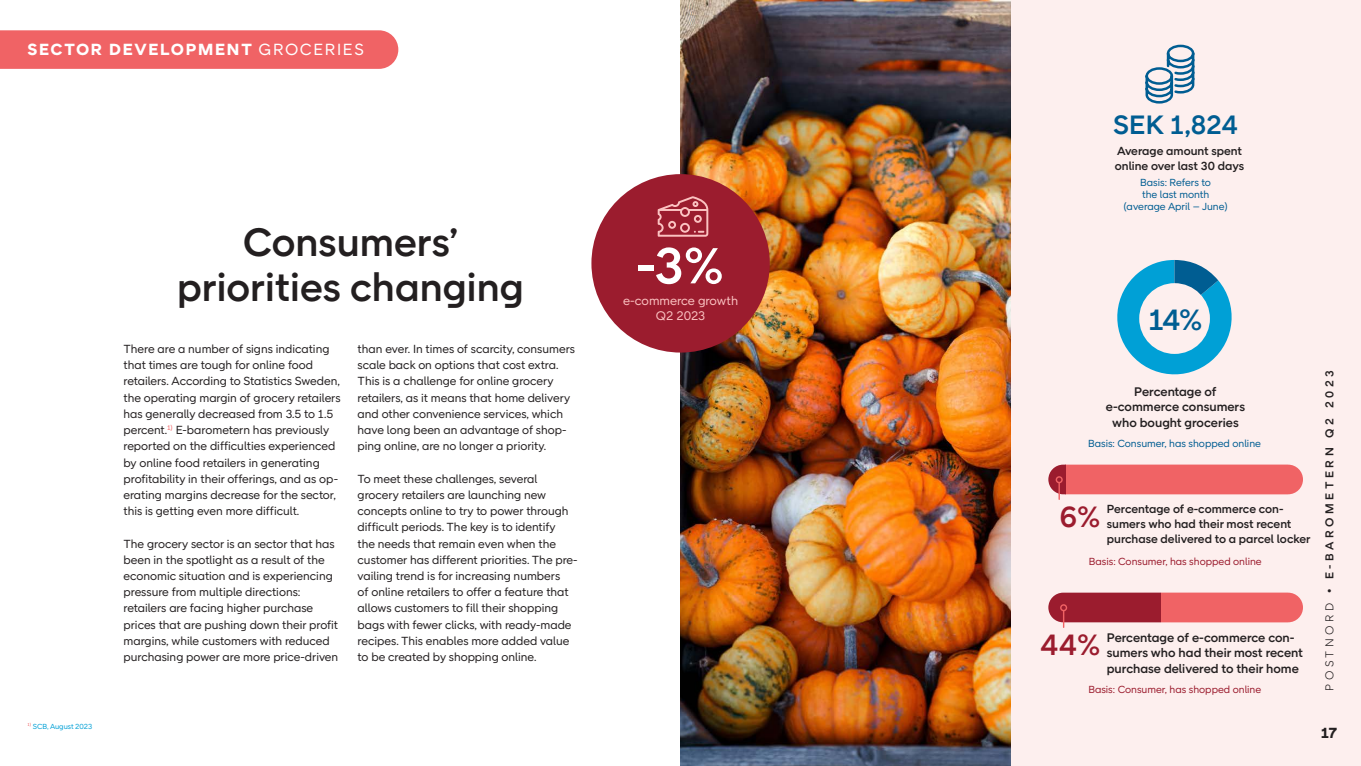
<style>
.page{position:relative;width:1361px;height:766px;background:#fff}
.page>*{position:absolute;margin:0;border:0;box-sizing:border-box;transform-origin:0 0}
.t1{font:500 51.75px "Post Nord Sans";color:#fff}
.Rubrik_2{font:500 40.5px/45px "Post Nord Sans";color:#231f20;text-align:center}
.t2{font:500 30px "Post Nord Sans";color:#9b1c2e}
.t3{font:500 30px "Post Nord Sans";color:#005d92}
.t4{font:500 27.15px "Post Nord Sans";letter-spacing:-.005em;color:#005d92}
.Vinjett{font:700 16.5px "Post Nord Sans";letter-spacing:.1em;color:#fff}
.t5{font:700 15px "Post Nord Sans";color:#231f20}
.t6{font:500 12.75px/15.3px "Post Nord Sans";color:#231f20;text-align:center}
.t7{font:12.75px/15.3px "Post Nord Sans";color:#fbc2c1;text-align:center}
.Bröd{font:12px/16.2px "Post Nord Sans";color:#231f20}
.Bröd__inget_indrag{font:500 12px/15px "Post Nord Sans";color:#231f20}
.t8{font:500 11.7px "Post Nord Sans";letter-spacing:.3em;color:#231f20}
.Fakta{font:10.5px/12px "Post Nord Sans";color:#005d92;text-align:center}
.Fakta-2{font:10.5px "Post Nord Sans";color:#9b1c2e}
.Fotnot{font:7.5px "Post Nord Sans";letter-spacing:-.005em;color:#00a0d6}
.s1{font-weight:400}
.s2{font-weight:300}
</style>
<div class="page">
<div style="left:1010px;top:0;width:351px;height:765px;background:#fdefee"></div>
<img style="left:680px;top:0;width:330px;height:765px">
<div style="left:591px;top:174px;width:179px;height:178px;background:#9b1c2e;border-radius:50%"></div>
<div style="left:0;top:30px;width:398px;height:39px;background:#f06365"></div>
<svg style="left:658px;top:196px;width:50px;height:41px"></svg>
<svg style="left:1117px;top:260px;width:115px;height:115px"></svg>
<div style="left:1139px;top:283px;width:71px;height:71px;background:#fdefee;border-radius:50%"></div>
<div style="left:1066px;top:464px;width:237px;height:30px;background:#f06365"></div>
<svg style="left:1048px;top:464px;width:18px;height:30px"></svg>
<svg style="left:1058px;top:483px;width:2px;height:16px"></svg>
<div style="left:1055px;top:476px;width:7px;height:7px;border:1px solid #f06365;border-radius:50%"></div>
<div style="left:1161px;top:592px;width:142px;height:30px;background:#f06365"></div>
<div style="left:1048px;top:592px;width:113px;height:30px;background:#9b1c2e"></div>
<svg style="left:1063px;top:611px;width:1px;height:16px"></svg>
<div style="left:1060px;top:604px;width:7px;height:7px;border:1px solid #f06365;border-radius:50%"></div>
<svg style="left:1145px;top:44px;width:50px;height:60px"></svg>
<p class="Vinjett" style="left:28px;top:40px;width:338px">SECTOR DEVELOPMENT <span class="s1">GROCERIES</span></p>
<p class="Fotnot" style="left:28px;top:721px;width:66px"><sup>1)</sup> SCB, August 2023</p>
<h2 class="Rubrik_2" style="left:177px;top:219px;width:348px">Consumers’ priorities changing</h2>
<p class="Bröd" style="left:123px;top:341px;width:219px">There are a number of signs indicating that times are tough for online food retailers. According to Statistics Sweden, the operating margin of grocery retailers has generally decreased from 3.5 to 1.5 percent.<sup>1)</sup> E-barometern has previously reported on the difficulties experienced by online food retailers in generating profitability in their offerings, and as op&shy;erating margins decrease for the sector, this is getting even more difficult.</p>
<p class="Bröd" style="left:123px;top:535px;width:216px">The grocery sector is an sector that has been in the spotlight as a result of the economic situation and is experiencing pressure from multiple directions: retailers are facing higher purchase prices that are pushing down their profit margins, while customers with reduced purchasing power are more price-driven</p>
<p class="Bröd" style="left:358px;top:341px;width:219px">than ever. In times of scarcity, consumers scale back on options that cost extra.<br>This is a challenge for online grocery retailers, as it means that home delivery and other convenience services, which have long been an advantage of shop&shy;ping online, are no longer a priority.</p>
<p class="Bröd" style="left:358px;top:470px;width:221px">To meet these challenges, several grocery retailers are launching new concepts online to try to power through difficult periods. The key is to identify<br>the needs that remain even when the customer has different priorities. The pre&shy;vailing trend is for increasing numbers<br>of online retailers to offer a feature that allows customers to fill their shopping bags with fewer clicks, with ready-made recipes. This enables more added value to be created by shopping online.</p>
<p class="t1" style="left:636px;top:235px;width:89px">-3%</p>
<p class="t7" style="left:623px;top:292px;width:116px">e-commerce growth<br>Q2 2023</p>
<p class="t4" style="left:1113px;top:108px;width:126px">SEK 1,824</p>
<p class="Bröd__inget_indrag" style="left:1115px;top:143px;width:131px">Average amount spent online over last 30 days</p>
<p class="Fakta" style="left:1123px;top:176px;width:106px">Basis: Refers to<br>the last month (average April – June)</p>
<p class="t3" style="left:1148px;top:302px;width:56px">14%</p>
<p class="t6" style="left:1106px;top:384px;width:141px">Percentage of e-commerce consumers who bought groceries</p>
<p class="Fakta" style="left:1088px;top:438px;width:174px">Basis: Consumer, has shopped online</p>
<p class="Bröd__inget_indrag" style="left:1107px;top:501px;width:205px">Percentage of e-commerce con&shy;sumers who had their most recent purchase delivered to a parcel locker</p>
<p class="t2" style="left:1059px;top:499px;width:42px">6%</p>
<p class="Fakta-2" style="left:1089px;top:555px;width:174px">Basis: Consumer, has shopped online</p>
<p class="t6" style="left:1107px;top:629px;width:198px;text-align:left">Percentage of e-commerce con&shy;sumers who had their most recent purchase delivered to their home</p>
<p class="t2" style="left:1039px;top:627px;width:62px">44%</p>
<p class="Fakta-2" style="left:1088px;top:683px;width:174px">Basis: Consumer, has shopped online</p>
<p class="t8" style="left:1322px;top:690px;width:321px;rotate:-90deg"><span class="s2">POSTNORD</span> • E-BAROMETERN Q2 2023</p>
<p class="t5" style="left:1320px;top:723px;width:18px">17</p>
</div>
